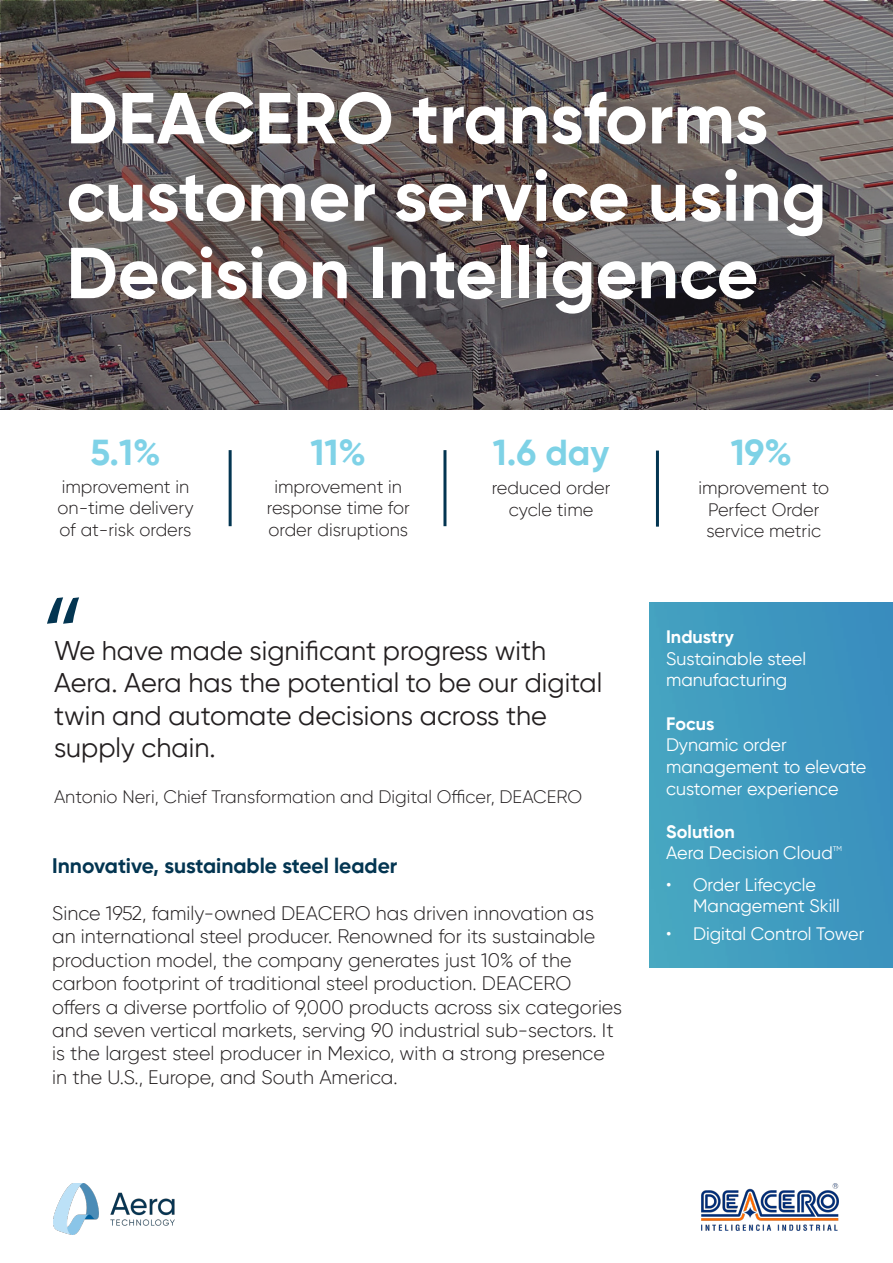
<style>
.page{position:relative;width:893px;height:1263px;background:#fff}
.page>*{position:absolute;margin:0;border:0;box-sizing:border-box;transform-origin:0 0}
.t1{font:108px "Myriad Pro";color:#033551}
.t2{font:700 72px/77.4px "Gilroy";color:#fff}
.t3{font:700 36px "Gilroy";color:#7ed2e6}
.t4{font:700 36px "Gilroy";color:#7fd2e7}
.t5{font:27px/32.4px "Gilroy";color:#231f20}
.t6{font:700 21px "Gilroy";color:#033551}
.t7{font:300 19.5px/23.4px "Gilroy";color:#231f20}
.t8{font:300 18px/21.6px "Gilroy";color:#231f20;text-align:center}
.t9{font:18px/21.6px "Gilroy";color:#fff}
.t10{font:700 18px "Gilroy";color:#fff}
.t11{font:7.05px "Gilroy";color:#fff}
</style>
<div class="page">
<img style="left:1px;top:1px;width:891px;height:408px">
<hr style="left:229px;top:450px;width:3px;height:76px;background:#033551">
<hr style="left:443px;top:450px;width:3px;height:76px;background:#033551">
<hr style="left:656px;top:451px;width:3px;height:76px;background:#033551">
<img style="left:650px;top:602px;width:243px;height:365px">
<img style="left:54px;top:1183px;width:120px;height:51px">
<img style="left:701px;top:1183px;width:138px;height:47px">
<p class="t2" style="left:66px;top:79px;width:762px">DEACERO transforms customer service using<br>Decision Intelligence</p>
<p class="t4" style="left:90px;top:430px;width:72px">5.1%</p>
<p class="t8" style="left:58px;top:475px;width:137px;text-align:left">improvement in on-time delivery of at-risk orders</p>
<p class="t1" style="left:43px;top:568px;width:40px">“</p>
<p class="t4" style="left:311px;top:430px;width:57px">11%</p>
<p class="t8" style="left:267px;top:475px;width:144px">improvement in response time for order disruptions</p>
<p class="t3" style="left:493px;top:430px;width:118px">1.6 day</p>
<p class="t8" style="left:492px;top:477px;width:120px">reduced order</p>
<p class="t8" style="left:509px;top:499px;width:86px">cycle time</p>
<p class="t5" style="left:54px;top:634px;width:550px">We have made significant progress with Aera. Aera has the potential to be our digital twin and automate decisions across the supply chain.</p>
<p class="t8" style="left:54px;top:785px;width:530px">Antonio Neri, Chief Transformation and Digital Officer, DEACERO</p>
<p class="t6" style="left:52px;top:853px;width:347px">Innovative, sustainable steel leader</p>
<p class="t7" style="left:52px;top:901px;width:571px">Since 1952, family-owned DEACERO has driven innovation as an international steel producer. Renowned for its sustainable production model, the company generates just 10% of the carbon footprint of traditional steel production. DEACERO offers a diverse portfolio of 9,000 products across six categories and seven vertical markets, serving 90 industrial sub-sectors. It is the largest steel producer in Mexico, with a strong presence in the U.S., Europe, and South America.</p>
<p class="t3" style="left:731px;top:430px;width:63px">19%</p>
<p class="t8" style="left:698px;top:477px;width:132px">improvement to<br>Perfect Order service metric</p>
<p class="t10" style="left:666px;top:626px;width:69px">Industry</p>
<p class="t9" style="left:666px;top:648px;width:142px">Sustainable steel manufacturing</p>
<p class="t10" style="left:666px;top:712px;width:50px">Focus</p>
<p class="t9" style="left:666px;top:734px;width:202px">Dynamic order management to elevate customer experience</p>
<p class="t10" style="left:666px;top:820px;width:70px">Solution</p>
<p class="t9" style="left:666px;top:842px;width:168px">Aera Decision Cloud</p>
<p class="t11" style="left:833px;top:844px;width:11px">TM</p>
<p class="t9" style="left:693px;top:873px;width:148px;text-indent:-27px">• Order Lifecycle<br>Management Skill</p>
<p class="t9" style="left:666px;top:923px;width:200px">• Digital Control Tower</p>
</div>
